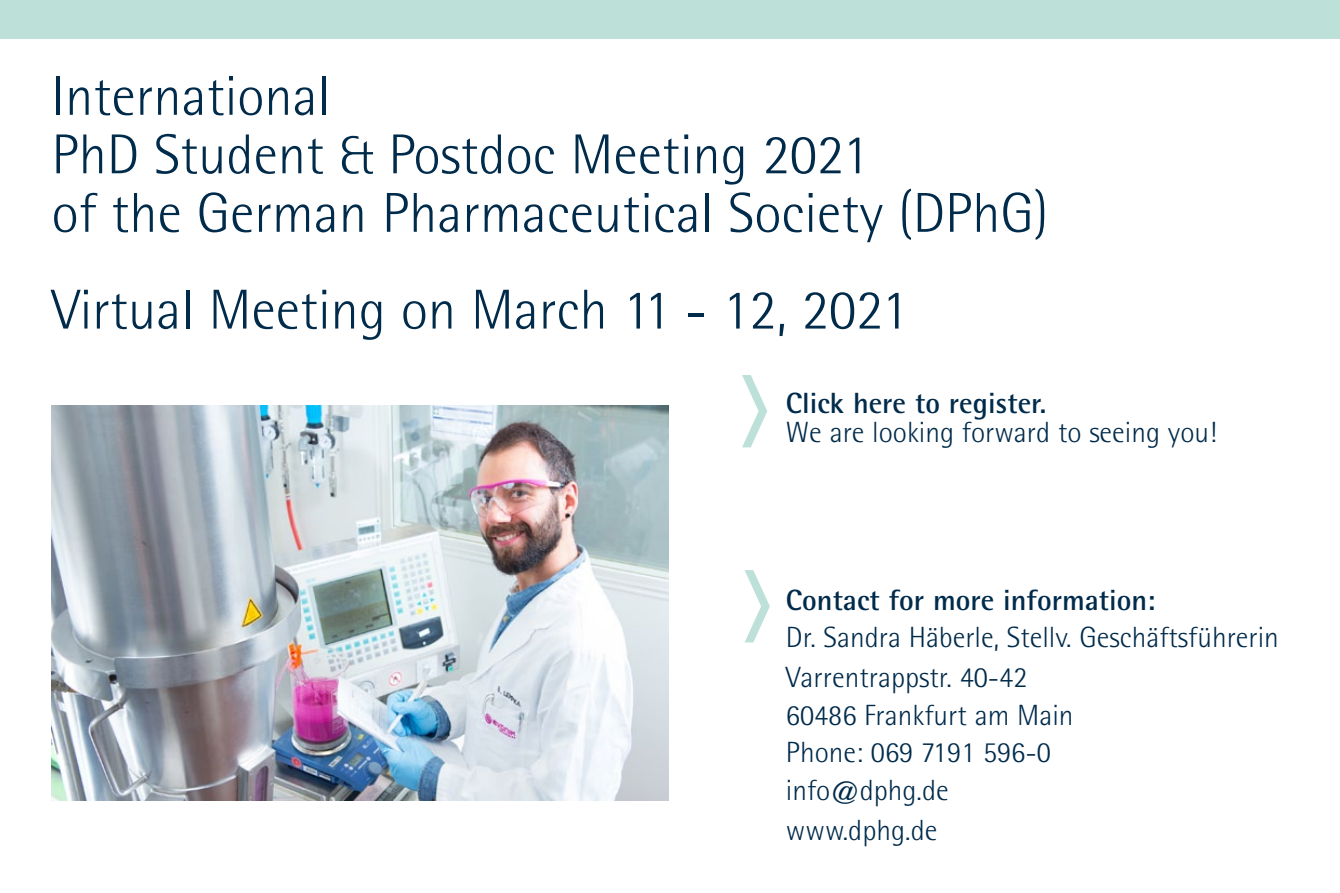
<style>
.page{position:relative;width:1340px;height:893px;background:#fff}
.page>*{position:absolute;margin:0;border:0;box-sizing:border-box;transform-origin:0 0}
.t1{font:300 56.25px/58.5px "Rotis Semi Sans";color:#002b4b}
.t2{font:300 29.25px/38.5px "Rotis Semi Sans";color:#002b4b}
.t3{font:700 29.25px "Rotis Semi Sans";color:#002b4b}
.s1{font-family:"Rotis Semi Sans Std"}
</style>
<div class="page">
<div style="left:0;top:0;width:1339px;height:38px;background:#bde0d9"></div>
<svg style="left:744px;top:570px;width:26px;height:72px"></svg>
<svg style="left:742px;top:375px;width:25px;height:72px"></svg>
<img style="left:52px;top:406px;width:616px;height:395px">
<h1 class="t1" style="left:52px;top:67px;width:998px">International<br>PhD <span class="s1">S</span>tudent <span class="s1">&amp;</span> Postdoc <span class="s1">M</span>eeting 2021<br>of the German Pharmaceutical Society (DPhG)</h1>
<h1 class="t1" style="left:52px;top:280px;width:858px">Virtual Meeting on March 11 <span class="s1">- 12</span>, 2021</h1>
<p class="t3" style="left:786px;top:385px;width:262px">Click here to register.</p>
<p class="t2" style="left:786px;top:413px;width:432px">We are looking forward to seeing you!</p>
<p class="t3" style="left:786px;top:582px;width:371px">Contact for more information:</p>
<p class="t2" style="left:786px;top:618px;width:494px">Dr. Sandra Häberle, Stellv. Geschäftsführerin<br>Varrentrappstr. 40-42<br>60486 Frankfurt am Main<br>Phone: 069 7191 596-<span class="s1">0<br>info</span>@dphg.de<br>www.dphg.de</p>
</div>
